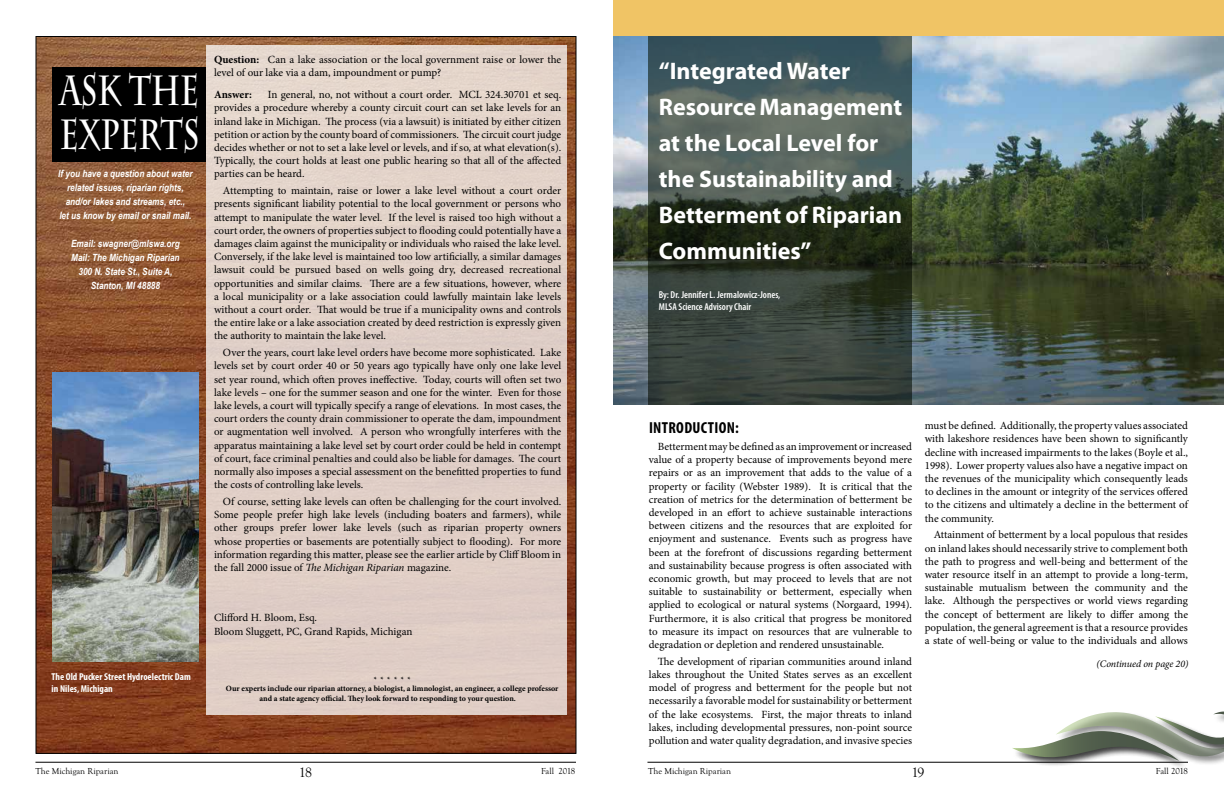
<style>
.page{position:relative;width:1224px;height:792px;background:#fff}
.page>*{position:absolute;margin:0;border:0;box-sizing:border-box;transform-origin:0 0}
.t1{font:700 42px/44px "Charlemagne";color:#fff;scale:.71 1}
.t2{font:700 24px/36px "Myriad Pro";color:#fff}
.t3{font:700 condensed 16px "Myriad Pro";letter-spacing:.02em;color:#000}
.t4{font:14px "Goudy Old Sty T";color:#000}
.t5{font:11px/13.2px "Minion Pro";color:#000;text-align:justify}
.t6{font:700 11px "Minion Pro";letter-spacing:-.005em;color:#000}
.t7{font:italic 700 10px/14px "Arial Narrow";color:#fff;text-align:center}
.t8{font:600 condensed 10px/12px "Myriad Pro";color:#fff}
.t9{font:700 condensed 10px/12px "Myriad Pro";color:#fff}
.t10{font:italic 10px "Minion Pro";letter-spacing:-.01em;color:#000}
.t11{font:9px "Goudy Old Sty T";color:#000}
.t12{font:700 8px "Minion Pro";color:#000}
.s1{font-weight:700}
.s2{font-style:italic}
</style>
<div class="page">
<hr style="left:35px;top:762px;width:541px;height:1px;background:#000">
<hr style="left:647px;top:762px;width:541px;height:1px;background:#000">
<svg style="left:1012px;top:712px;width:212px;height:53px"></svg>
<img style="left:38px;top:38px;width:536px;height:714px">
<div style="left:52px;top:67px;width:154px;height:94px;background:#000"></div>
<div style="left:206px;top:46px;width:361px;height:669px;background:#e1d0c7"></div>
<img style="left:52px;top:372px;width:147px;height:289px">
<img style="left:613px;top:36px;width:611px;height:369px">
<div style="left:613px;top:0;width:611px;height:36px;background:#f0c465"></div>
<svg style="left:648px;top:36px;width:263px;height:369px;background:#3d4a43"></svg>
<h1 class="t1" style="left:60px;top:69px;width:198px">ASK THE<br>EXPERTS</h1>
<p class="t7" style="left:58px;top:166px;width:136px">If you have a question about water related issues, riparian rights, and/or lakes and streams, etc.,<br>let us know by email or snail mail.</p>
<p class="t7" style="left:71px;top:236px;width:110px">Email: swagner@mlswa.org<br>Mail: The Michigan Riparian<br>300 N. State St., Suite A,<br>Stanton, MI 48888</p>
<p class="t9" style="left:52px;top:671px;width:141px">The Old Pucker Street Hydroelectric Dam in Niles, Michigan</p>
<p class="t5" style="left:214px;top:53px;width:349px"><span class="s1">Question:</span> Can a lake association or the local government raise or lower the level of our lake via a dam, impoundment or pump?</p>
<p class="t6" style="left:214px;top:87px;width:39px">Answer:</p>
<p class="t5" style="left:214px;top:88px;width:349px;text-indent:54px">In general, no, not without a court order. MCL 324.30701 et seq. provides a procedure whereby a county circuit court can set lake levels for an inland lake in Michigan. The process (via a lawsuit) is initiated by either citizen petition or action by the county board of commissioners. The circuit court judge decides whether or not to set a lake level or levels, and if so, at what elevation(s).<br>Typically, the court holds at least one public hearing so that all of the affected parties can be heard.</p>
<p class="t5" style="left:214px;top:184px;width:349px;text-indent:9px">Attempting to maintain, raise or lower a lake level without a court order presents significant liability potential to the local government or persons who attempt to manipulate the water level. If the level is raised too high without a court order, the owners of properties subject to flooding could potentially have a damages claim against the municipality or individuals who raised the lake level.<br>Conversely, if the lake level is maintained too low artificially, a similar damages lawsuit could be pursued based on wells going dry, decreased recreational opportunities and similar claims. There are a few situations, however, where a local municipality or a lake association could lawfully maintain lake levels without a court order. That would be true if a municipality owns and controls the entire lake or a lake association created by deed restriction is expressly given the authority to maintain the lake level.</p>
<p class="t5" style="left:214px;top:346px;width:349px;text-indent:9px">Over the years, court lake level orders have become more sophisticated. Lake levels set by court order 40 or 50 years ago typically have only one lake level set year round, which often proves ineffective. Today, courts will often set two lake levels – one for the summer season and one for the winter. Even for those lake levels, a court will typically specify a range of elevations. In most cases, the court orders the county drain commissioner to operate the dam, impoundment or augmentation well involved. A person who wrongfully interferes with the apparatus maintaining a lake level set by court order could be held in contempt of court, face criminal penalties and could also be liable for damages. The court normally also imposes a special assessment on the benefitted properties to fund the costs of controlling lake levels.</p>
<p class="t5" style="left:214px;top:495px;width:349px;text-indent:9px">Of course, setting lake levels can often be challenging for the court involved.<br>Some people prefer high lake levels (including boaters and farmers), while other groups prefer lower lake levels (such as riparian property owners whose properties or basements are potentially subject to flooding). For more information regarding this matter, please see the earlier article by Cliff Bloom in the fall 2000 issue of <span class="s2">The Michigan Riparian</span> magazine.</p>
<p class="t5" style="left:214px;top:611px;width:200px">Clifford H. Bloom, Esq.<br>Bloom Sluggett, PC, Grand Rapids, Michigan</p>
<p class="t12" style="left:374px;top:674px;width:38px">* * * * * *</p>
<p class="t12" style="left:226px;top:683px;width:334px">Our experts include our riparian attorney, a biologist, a limnologist, an engineer, a college professor</p>
<p class="t12" style="left:260px;top:693px;width:258px">and a state agency official. They look forward to responding to your question.</p>
<h2 class="t2" style="left:659px;top:52px;width:245px">“Integrated Water<br>Resource Management at the Local Level for the Sustainability and<br>Betterment of Riparian<br>Communities”</h2>
<p class="t8" style="left:659px;top:288px;width:123px">By: Dr. Jennifer L. Jermalowicz-Jones,<br>MLSA Science Advisory Chair</p>
<h3 class="t3" style="left:649px;top:418px;width:91px">INTRODUCTION:</h3>
<p class="t5" style="left:649px;top:440px;width:265px;text-indent:9px">Betterment may be defined as an improvement or increased value of a property because of improvements beyond mere repairs or as an improvement that adds to the value of a property or facility (Webster 1989). It is critical that the creation of metrics for the determination of betterment be developed in an effort to achieve sustainable interactions between citizens and the resources that are exploited for enjoyment and sustenance. Events such as progress have been at the forefront of discussions regarding betterment and sustainability because progress is often associated with economic growth, but may proceed to levels that are not suitable to sustainability or betterment, especially when applied to ecological or natural systems (Norgaard, 1994).<br>Furthermore, it is also critical that progress be monitored to measure its impact on resources that are vulnerable to degradation or depletion and rendered unsustainable.</p>
<p class="t5" style="left:649px;top:655px;width:265px;text-indent:9px">The development of riparian communities around inland lakes throughout the United States serves as an excellent model of progress and betterment for the people but not necessarily a favorable model for sustainability or betterment of the lake ecosystems. First, the major threats to inland lakes, including developmental pressures, non-point source pollution and water quality degradation, and invasive species</p>
<p class="t5" style="left:925px;top:419px;width:265px">must be defined. Additionally, the property values associated with lakeshore residences have been shown to significantly decline with increased impairments to the lakes (Boyle et al., 1998). Lower property values also have a negative impact on the revenues of the municipality which consequently leads to declines in the amount or integrity of the services offered to the citizens and ultimately a decline in the betterment of the community.</p>
<p class="t5" style="left:925px;top:528px;width:265px;text-indent:9px">Attainment of betterment by a local populous that resides on inland lakes should necessarily strive to complement both the path to progress and well-being and betterment of the water resource itself in an attempt to provide a long-term, sustainable mutualism between the community and the lake. Although the perspectives or world views regarding the concept of betterment are likely to differ among the population, the general agreement is that a resource provides a state of well-being or value to the individuals and allows</p>
<p class="t10" style="left:1097px;top:657px;width:93px">(Continued on page 20)</p>
<p class="t11" style="left:35px;top:766px;width:85px">The Michigan Riparian</p>
<p class="t11" style="left:541px;top:766px;width:36px">Fall 2018</p>
<p class="t11" style="left:648px;top:766px;width:85px">The Michigan Riparian</p>
<p class="t11" style="left:1156px;top:766px;width:34px">Fall 2018</p>
<p class="t4" style="left:299px;top:765px;width:15px">18</p>
<p class="t4" style="left:911px;top:765px;width:15px">19</p>
</div>
